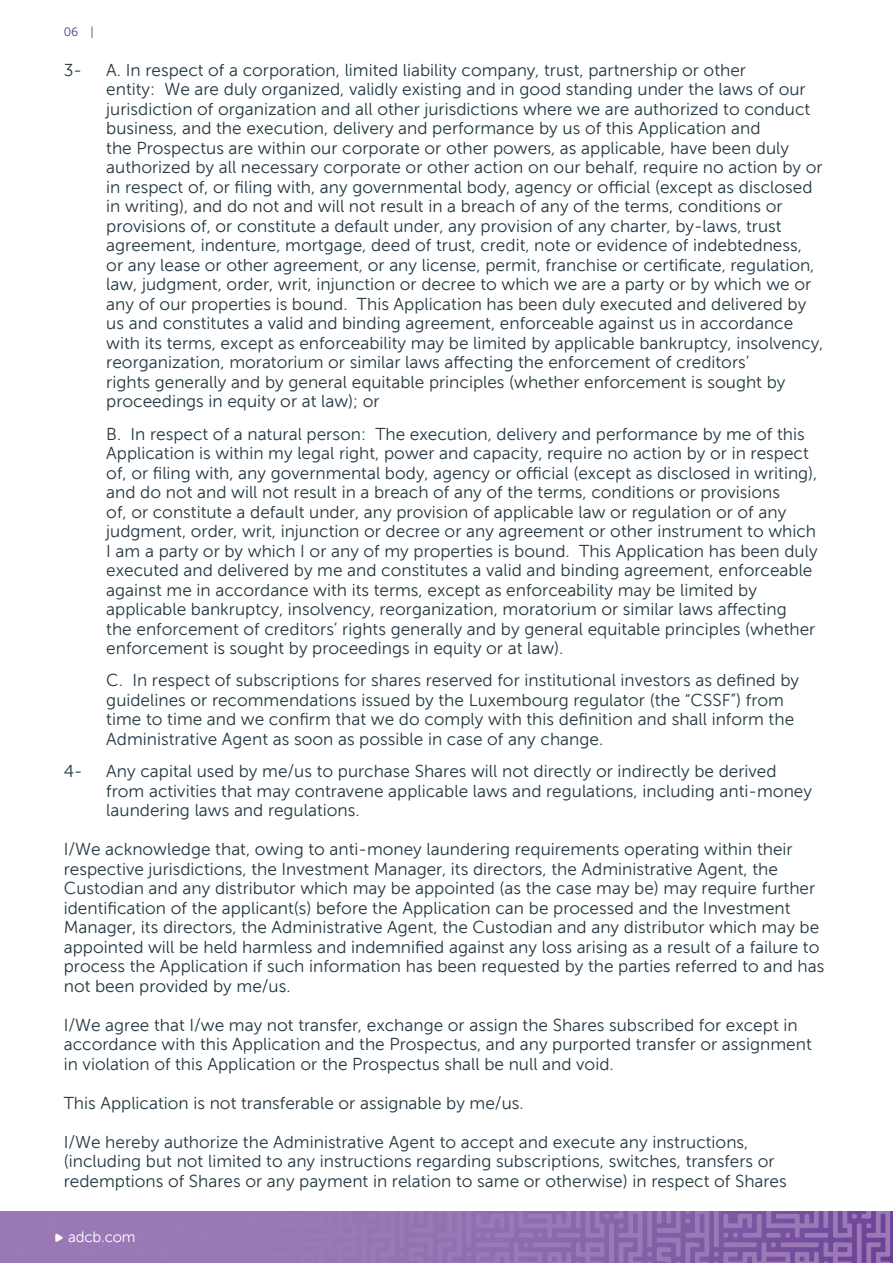
<style>
.page{position:relative;width:893px;height:1263px;background:#fff}
.page>*{position:absolute;margin:0;border:0;box-sizing:border-box;transform-origin:0 0}
.t1{font:17.25px/19.5px "Museo Sans 300";color:#243842}
.t2{font:15px "Museo Sans 300";letter-spacing:-.01em;color:#fff}
.t3{font:12px "Museo Sans 300";color:#572d8e}
</style>
<div class="page">
<svg style="left:0;top:1212px;width:893px;height:51px;background:#9270b1"></svg>
<svg style="left:55px;top:1234px;width:8px;height:8px"></svg>
<p class="t3" style="left:64px;top:26px;width:16px">06</p>
<p class="t1" style="left:64px;top:60px;width:20px">3-</p>
<p class="t3" style="left:91px;top:26px;width:5px">|</p>
<p class="t1" style="left:64px;top:761px;width:20px">4-</p>
<p class="t1" style="left:106px;top:60px;width:641px">A In. respect of a corporation, limited liability company, trust, partnership or other</p>
<p class="t1" style="left:165px;top:80px;width:643px">We are duly organized, validly existing and in good standing under the laws of our</p>
<p class="t1" style="left:106px;top:80px;width:50px">entity:</p>
<p class="t1" style="left:106px;top:99px;width:706px">jurisdiction of organization and all other jurisdictions where we are authorized to conduct</p>
<p class="t1" style="left:106px;top:119px;width:656px">business, and the execution, delivery and performance by us of this Application and</p>
<p class="t1" style="left:106px;top:138px;width:684px">the Prospectus are within our corporate or other powers, as applicable, have been duly</p>
<p class="t1" style="left:106px;top:158px;width:718px">authorized by all necessary corporate or other action on our behalf, require no action by or</p>
<p class="t1" style="left:106px;top:177px;width:708px">in respect of, or filing with, any governmental body, agency or official (except as disclosed</p>
<p class="t1" style="left:106px;top:197px;width:678px">in writing ,) and do not and will not result in a breach of any of the terms, conditions or</p>
<p class="t1" style="left:106px;top:216px;width:677px">provisions of, or constitute a default under, any provision of any charter, by-laws, trust</p>
<p class="t1" style="left:106px;top:236px;width:697px">agreement, indenture, mortgage, deed of trust, credit, note or evidence of indebtedness,</p>
<p class="t1" style="left:106px;top:255px;width:710px">or any lease or other agreement, or any license, permit, franchise or certificate, regulation,</p>
<p class="t1" style="left:106px;top:275px;width:706px">law, judgment, order, writ, injunction or decree to which we are a party or by which we or</p>
<p class="t1" style="left:357px;top:294px;width:451px">This Application has been duly executed and delivered by</p>
<p class="t1" style="left:106px;top:294px;width:719px">any of our properties is bound.<br>us and constitutes a valid and binding agreement, enforceable against us in accordance with its terms, except as enforceability may be limited by applicable bankruptcy, insolvency, reorganization, moratorium or similar laws affecting the enforcement of creditors‘<br>rights generally and by general equitable principles (whether enforcement is sought by proceedings in equity or at law); or</p>
<p class="t1" style="left:375px;top:424px;width:431px">The execution, delivery and performance by me of this</p>
<p class="t1" style="left:131px;top:424px;width:237px">In respect of a natural person:</p>
<p class="t1" style="left:106px;top:424px;width:16px">B.</p>
<p class="t1" style="left:106px;top:444px;width:704px">Application is within my legal right, power and capacity, require no action by or in respect</p>
<p class="t1" style="left:106px;top:463px;width:713px">of, or filing with, any governmental body, agency or official (except as disclosed in writing ,(</p>
<p class="t1" style="left:106px;top:483px;width:675px">and do not and will not result in a breach of any of the terms, conditions or provisions</p>
<p class="t1" style="left:106px;top:502px;width:681px">of, or constitute a default under, any provision of applicable law or regulation or of any</p>
<p class="t1" style="left:106px;top:522px;width:711px">judgment, order, writ, injunction or decree or any agreement or other instrument to which</p>
<p class="t1" style="left:579px;top:541px;width:240px">This Application has been duly</p>
<p class="t1" style="left:106px;top:541px;width:711px">I am a party or by which I or any of my properties is bound.<br>executed and delivered by me and constitutes a valid and binding agreement, enforceable against me in accordance with its terms, except as enforceability may be limited by applicable bankruptcy, insolvency, reorganization, moratorium or similar laws affecting the enforcement of creditors’ rights generally and by general equitable principles (whether enforcement is sought by proceedings in equity or at law .(</p>
<p class="t1" style="left:132px;top:671px;width:668px">In respect of subscriptions for shares reserved for institutional investors as defined by</p>
<p class="t1" style="left:106px;top:671px;width:689px">C.<br>guidelines or recommendations issued by the Luxembourg regulator (the “CSSF”) from time to time and we confirm that we do comply with this definition and shall inform the Administrative Agent as soon as possible in case of any change.</p>
<p class="t1" style="left:106px;top:761px;width:672px">Any capital used by me/us to purchase Shares will not directly or indirectly be derived</p>
<p class="t1" style="left:106px;top:781px;width:707px">from activities that may contravene applicable laws and regulations, including anti-money laundering laws and regulations.</p>
<p class="t1" style="left:64px;top:839px;width:762px">/I We acknowledge that, owing to anti-money laundering requirements operating within their respective jurisdictions, the Investment Manager, its directors, the Administrative Agent, the Custodian and any distributor which may be appointed (as the case may be) may require further identification of the applicant )s( before the Application can be processed and the Investment Manager, its directors, the Administrative Agent, the Custodian and any distributor which may be appointed will be held harmless and indemnified against any loss arising as a result of a failure to process the Application if such information has been requested by the parties referred to and has not been provided by me/us.</p>
<p class="t1" style="left:64px;top:1015px;width:749px">/I We agree that /I we may not transfer, exchange or assign the Shares subscribed for except in accordance with this Application and the Prospectus, and any purported transfer or assignment in violation of this Application or the Prospectus shall be null and void.</p>
<p class="t1" style="left:64px;top:1093px;width:461px">This Application is not transferable or assignable by me/us.</p>
<p class="t1" style="left:64px;top:1132px;width:724px">/I We hereby authorize the Administrative Agent to accept and execute any instructions, (including but not limited to any instructions regarding subscriptions, switches, transfers or redemptions of Shares or any payment in relation to same or otherwise) in respect of Shares</p>
<p class="t2" style="left:68px;top:1228px;width:69px">adcb.com</p>
</div>
